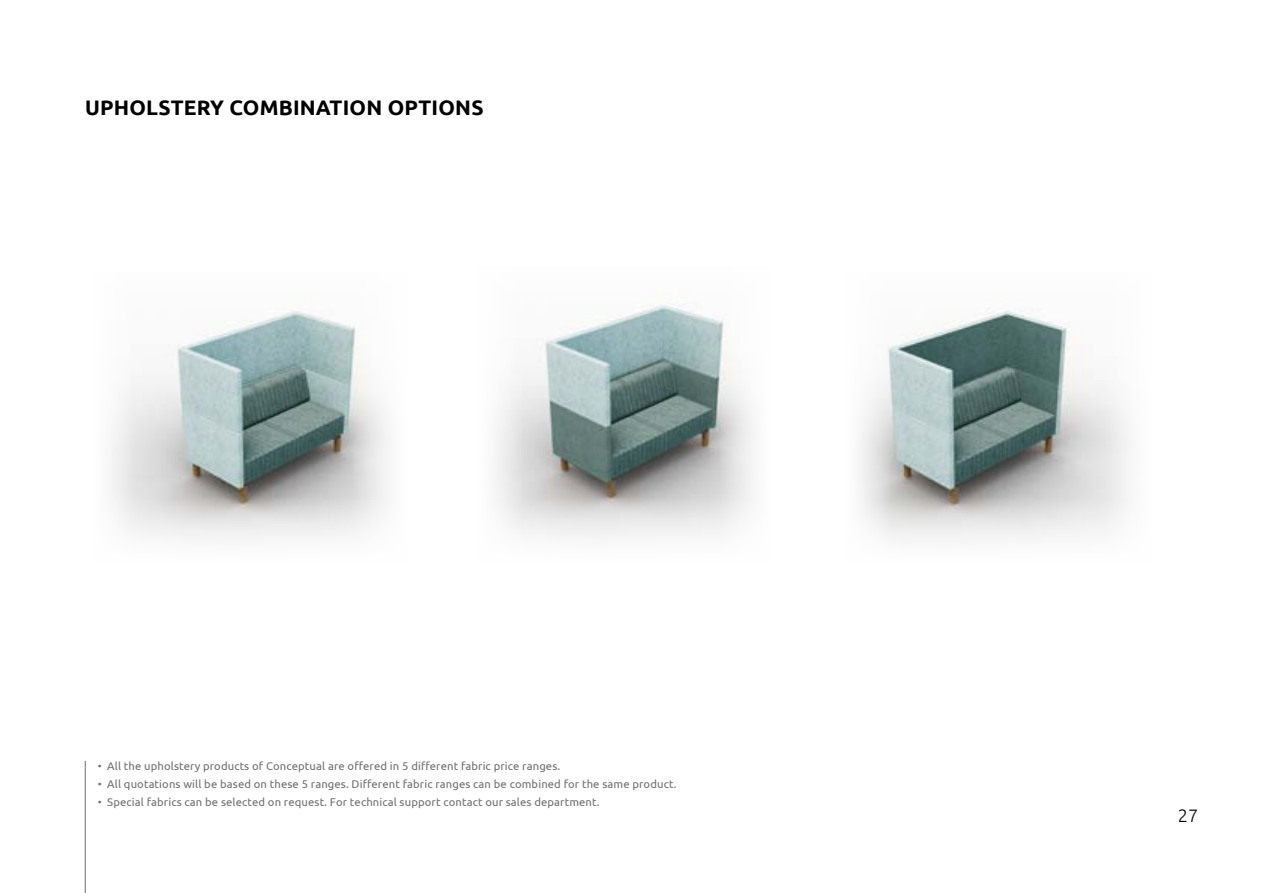
<style>
.page{position:relative;width:1263px;height:893px;background:#fff}
.page>*{position:absolute;margin:0;border:0;box-sizing:border-box;transform-origin:0 0}
.t1{font:700 21px "Ubuntu";letter-spacing:.01em;color:#000}
.t2{font:300 18px "Ubuntu";color:#000}
.t3{font:11.25px "Ubuntu";letter-spacing:.01em;color:#706f6f}
.s1{font-weight:300}
</style>
<div class="page">
<img style="left:134px;top:329px;width:218px;height:143px">
<img style="left:524px;top:329px;width:195px;height:143px">
<img style="left:892px;top:329px;width:212px;height:143px">
<hr style="left:85px;top:761px;width:1px;height:132px;background:#706f6f">
<svg style="left:112px;top:472px;width:1015px;height:67px"></svg>
<h1 class="t1" style="left:85px;top:94px;width:400px">UPHOLSTERY COMBINATION OPTIONS</h1>
<p class="t3" style="left:98px;top:759px;width:464px"><span class="s1">•</span> All the upholstery products of Conceptual are offered in 5 different fabric price ranges.</p>
<p class="t3" style="left:98px;top:777px;width:580px"><span class="s1">•</span> All quotations will be based on these 5 ranges. Different fabric ranges can be combined for the same product.</p>
<p class="t3" style="left:98px;top:795px;width:503px"><span class="s1">•</span> Special fabrics can be selected on request. For technical support contact our sales department.</p>
<h2 class="t2" style="left:1178px;top:805px;width:22px">27</h2>
</div>
